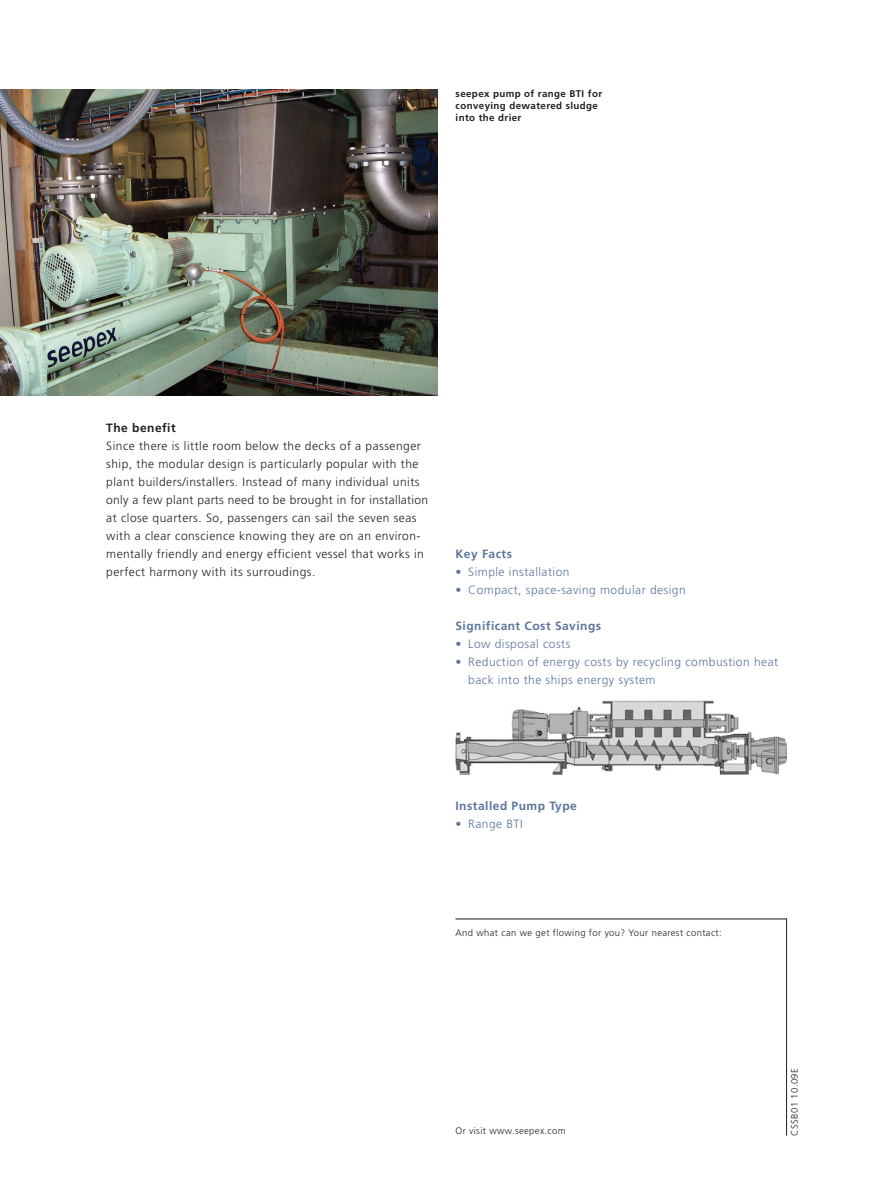
<style>
.page{position:relative;width:893px;height:1191px;background:#fff}
.page>*{position:absolute;margin:0;border:0;box-sizing:border-box;transform-origin:0 0}
.t1{font:300 12px/18px "Frutiger";letter-spacing:.04em;color:#231f20}
.t2{font:300 12px/18px "Frutiger";letter-spacing:.04em;color:#5d759c}
.t3{font:700 12px "Frutiger";letter-spacing:.04em;color:#5d759c}
.t4{font:700 12px "Frutiger";letter-spacing:.04em;color:#231f20}
.t5{font:700 9.75px/12px "Frutiger";letter-spacing:.04em;color:#231f20}
.t6{font:300 9.45px "Frutiger";letter-spacing:.04em;color:#231f20}
</style>
<div class="page">
<hr style="left:786px;top:918px;width:1px;height:217px;background:#231f20">
<hr style="left:455px;top:918px;width:331px;height:1px;background:#231f20">
<img style="left:456px;top:700px;width:331px;height:74px">
<img style="left:0;top:89px;width:437px;height:306px">
<p class="t5" style="left:456px;top:87px;width:148px">seepex pump of range BTI for conveying dewatered sludge into the drier</p>
<p class="t4" style="left:106px;top:421px;width:71px">The benefit</p>
<p class="t1" style="left:106px;top:437px;width:323px">Since there is little room below the decks of a passenger ship, the modular design is particularly popular with the plant builders/installers. Instead of many individual units only a few plant parts need to be brought in for installation at close quarters. So, passengers can sail the seven seas with a clear conscience knowing they are on an environ&shy;mentally friendly and energy efficient vessel that works in perfect harmony with its surroudings.</p>
<p class="t3" style="left:455px;top:547px;width:58px">Key Facts</p>
<p class="t2" style="left:455px;top:563px;width:116px">• Simple installation</p>
<p class="t2" style="left:455px;top:581px;width:232px">• Compact, space-saving modular design</p>
<p class="t3" style="left:455px;top:619px;width:147px">Significant Cost Savings</p>
<p class="t2" style="left:455px;top:635px;width:116px">• Low disposal costs</p>
<p class="t2" style="left:468px;top:653px;width:311px;text-indent:-13px">• Reduction of energy costs by recycling combustion heat back into the ships energy system</p>
<p class="t3" style="left:455px;top:799px;width:123px">Installed Pump Type</p>
<p class="t2" style="left:455px;top:815px;width:69px">• Range BTI</p>
<p class="t6" style="left:455px;top:927px;width:268px">And what can we get flowing for you? Your nearest contact:</p>
<p class="t6" style="left:455px;top:1125px;width:112px">Or visit www.seepex.com</p>
<p class="t6" style="left:789px;top:1135px;width:69px;rotate:-90deg">CSSB01 10.09E</p>
</div>
